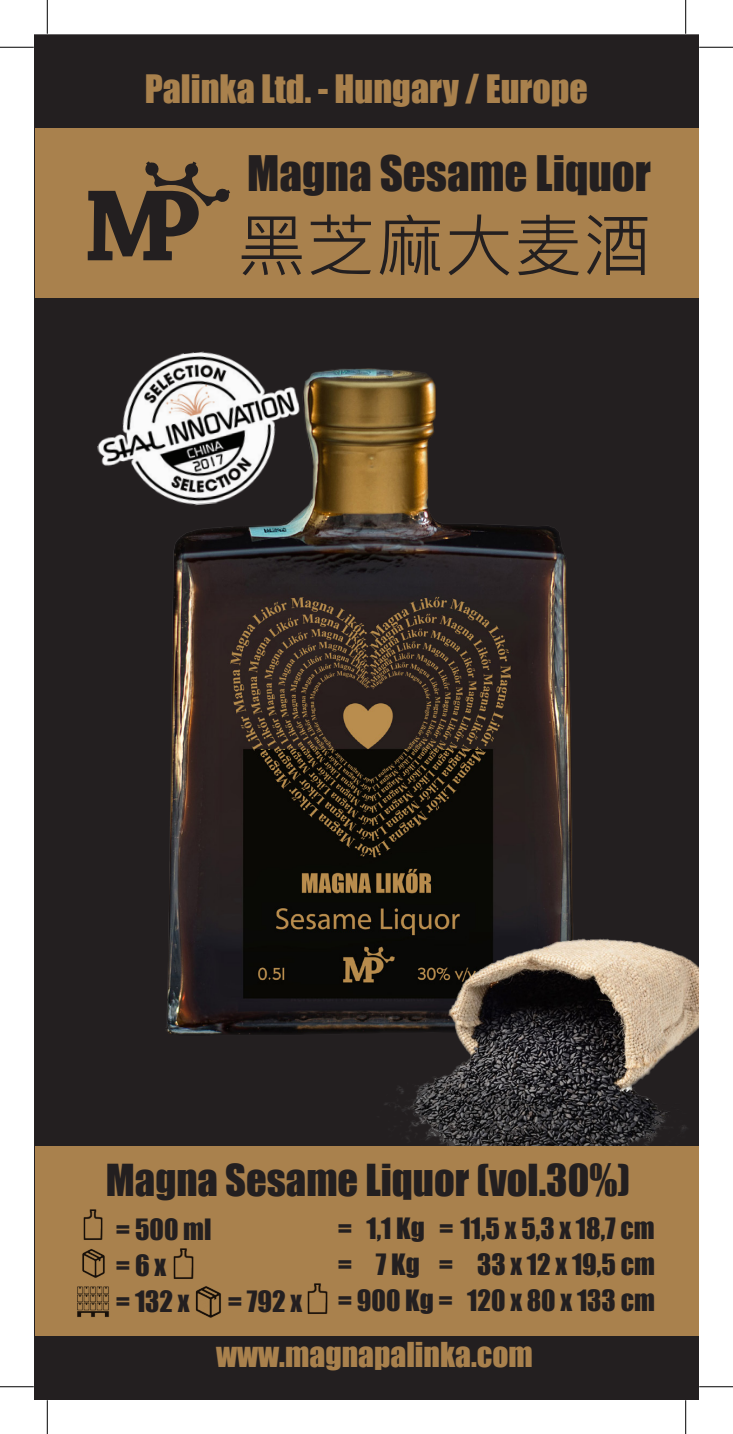
<style>
.page{position:relative;width:733px;height:1434px;background:#fff}
.page>*{position:absolute;margin:0;border:0;box-sizing:border-box;transform-origin:0 0}
.t1{font:45px "Impact";color:#231f20}
.t2{font:40.5px "Impact";color:#231f20}
.t3{font:36px "Impact";color:#a9814d}
.t4{font:31.5px "Impact";color:#a9814d}
.t5{font:27px "Impact";color:#231f20}
</style>
<div class="page">
<div style="left:34px;top:34px;width:664px;height:1365px;background:#231f20"></div>
<div style="left:34px;top:128px;width:664px;height:170px;background:#a9814d"></div>
<svg style="left:88px;top:161px;width:142px;height:99px"></svg>
<img style="left:89px;top:343px;width:26px;height:171px">
<svg style="left:241px;top:216px;width:60px;height:59px"></svg>
<svg style="left:310px;top:215px;width:61px;height:60px"></svg>
<svg style="left:379px;top:214px;width:61px;height:61px"></svg>
<svg style="left:448px;top:215px;width:61px;height:60px"></svg>
<svg style="left:518px;top:215px;width:60px;height:60px"></svg>
<svg style="left:587px;top:215px;width:60px;height:60px"></svg>
<img style="left:115px;top:322px;width:517px;height:730px">
<img style="left:354px;top:927px;width:344px;height:213px">
<div style="left:34px;top:1140px;width:664px;height:214px;background:#231f20"></div>
<div style="left:34px;top:1146px;width:664px;height:189px;background:#a9814d"></div>
<img style="left:82px;top:1249px;width:23px;height:29px">
<img style="left:83px;top:1209px;width:20px;height:31px">
<img style="left:174px;top:1248px;width:20px;height:31px">
<img style="left:308px;top:1283px;width:20px;height:31px">
<img style="left:77px;top:1286px;width:32px;height:31px">
<img style="left:195px;top:1286px;width:26px;height:32px">
<hr style="left:0;top:47px;width:34px;height:1px;background:#000">
<hr style="left:699px;top:47px;width:33px;height:1px;background:#000">
<hr style="left:0;top:1386px;width:34px;height:1px;background:#000">
<hr style="left:699px;top:1386px;width:33px;height:1px;background:#000">
<hr style="left:47px;top:0;width:1px;height:34px;background:#000">
<hr style="left:47px;top:1400px;width:1px;height:34px;background:#000">
<hr style="left:685px;top:0;width:1px;height:34px;background:#000">
<hr style="left:685px;top:1400px;width:1px;height:34px;background:#000">
<p class="t3" style="left:145px;top:60px;width:444px">Palinka Ltd. - Hungary / Europe</p>
<p class="t1" style="left:247px;top:138px;width:405px">Magna Sesame Liquor</p>
<p class="t2" style="left:106px;top:1148px;width:525px">Magna Sesame Liquor (vol.30%)</p>
<p class="t5" style="left:116px;top:1209px;width:97px">= 500 ml</p>
<p class="t5" style="left:116px;top:1245px;width:52px">= 6 x</p>
<p class="t5" style="left:116px;top:1281px;width:75px">= 132 x</p>
<p class="t5" style="left:228px;top:1281px;width:76px">= 792 x</p>
<p class="t5" style="left:337px;top:1208px;width:318px">= 1,1 Kg = 11,5 x 5,3 x 18,7 cm</p>
<p class="t5" style="left:337px;top:1244px;width:318px">= 7 Kg = 33 x 12 x 19,5 cm</p>
<p class="t5" style="left:337px;top:1280px;width:318px">= 900 Kg = 120 x 80 x 133 cm</p>
<p class="t4" style="left:216px;top:1330px;width:318px">www.magnapalinka.com</p>
</div>
